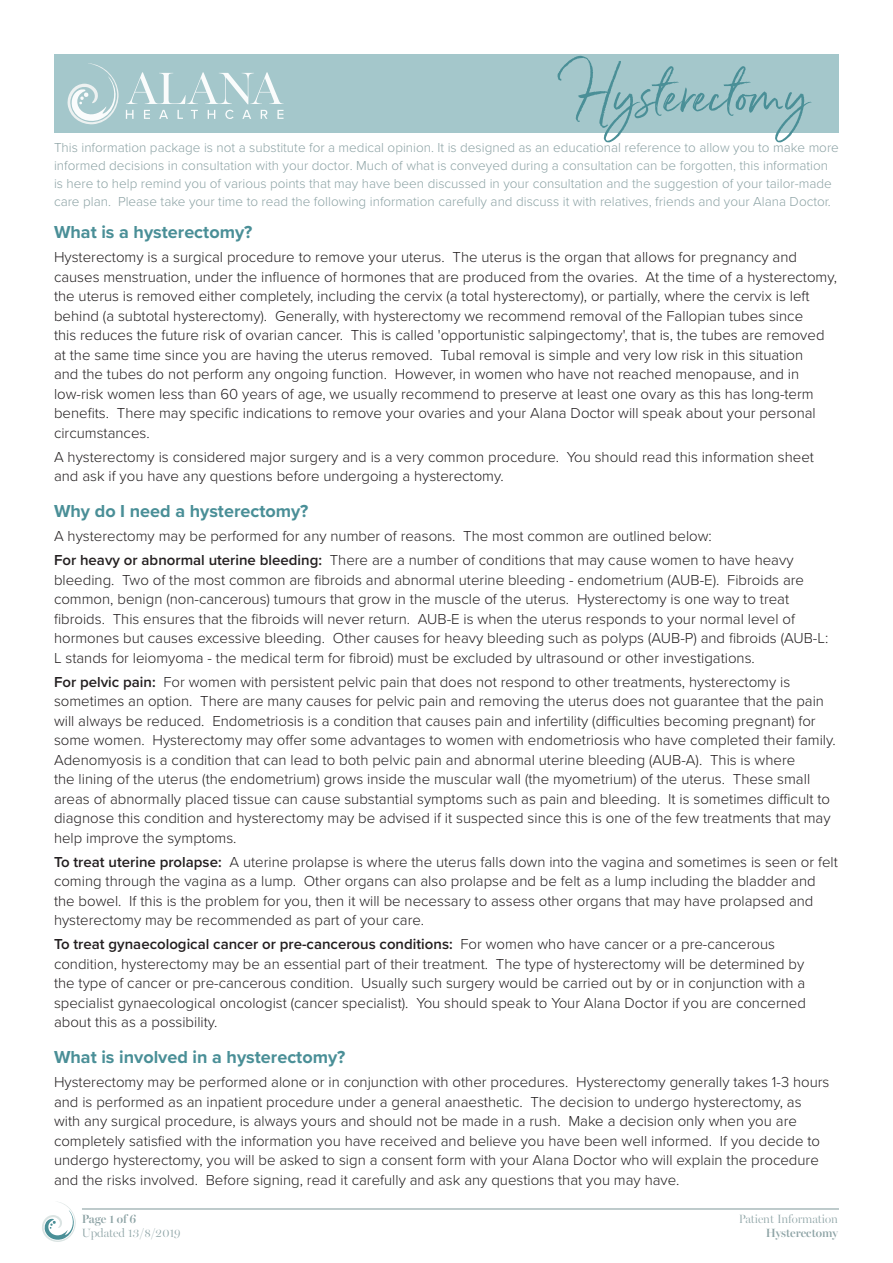
<style>
.page{position:relative;width:893px;height:1263px;background:#fff}
.page>*{position:absolute;margin:0;border:0;box-sizing:border-box;transform-origin:0 0}
.t1{font:67.5px "Serendipity";color:#4a8f97}
.t2{font:700 18px "Proxima Nova";color:#4a8f97}
.t3{font:300 15px/19.5px "Proxima Nova";color:#231f20}
.t4{font:300 13.5px/18px "Proxima Nova";color:#8da3a5}
.t5{font:300 12px "Miller Banner";color:#8da3a5}
.t6{font:600 12px "Miller Banner";color:#8da3a5}
.s1{font-weight:600}
</style>
<div class="page">
<svg style="left:42px;top:1201px;width:34px;height:41px"></svg>
<hr style="left:82px;top:1208px;width:757px;height:1px;background:#8da3a5">
<div style="left:54px;top:54px;width:785px;height:79px;background:#a4c7cb"></div>
<svg style="left:68px;top:63px;width:51px;height:61px"></svg>
<svg style="left:126px;top:72px;width:158px;height:32px"></svg>
<svg style="left:126px;top:110px;width:8px;height:9px"></svg>
<svg style="left:144px;top:110px;width:6px;height:9px"></svg>
<svg style="left:159px;top:110px;width:9px;height:9px"></svg>
<svg style="left:177px;top:110px;width:6px;height:9px"></svg>
<svg style="left:191px;top:110px;width:7px;height:9px"></svg>
<svg style="left:208px;top:110px;width:7px;height:9px"></svg>
<svg style="left:225px;top:110px;width:9px;height:9px"></svg>
<svg style="left:242px;top:110px;width:9px;height:9px"></svg>
<svg style="left:261px;top:110px;width:6px;height:9px"></svg>
<svg style="left:277px;top:110px;width:7px;height:9px"></svg>
<h1 class="t1" style="left:563px;top:51px;width:247px">Hysterectomy</h1>
<p class="t4" style="left:54px;top:138px;width:786px">This information package is not a substitute for a medical opinion. It is designed as an educational reference to allow you to make more informed decisions in consultation with your doctor. Much of what is conveyed during a consultation can be forgotten, this information is here to help remind you of various points that may have been discussed in your consultation and the suggestion of your tailor-made care plan. Please take your time to read the following information carefully and discuss it with relatives, friends and your Alana Doctor.</p>
<p class="t2" style="left:54px;top:219px;width:200px">What is a hysterectomy?</p>
<p class="t3" style="left:54px;top:247px;width:785px">Hysterectomy is a surgical procedure to remove your uterus. The uterus is the organ that allows for pregnancy and causes menstruation, under the influence of hormones that are produced from the ovaries. At the time of a hysterectomy, the uterus is removed either completely, including the cervix (a total hysterectomy), or partially, where the cervix is left behind (a subtotal hysterectomy). Generally, with hysterectomy we recommend removal of the Fallopian tubes since<br>this reduces the future risk of ovarian cancer. This is called 'opportunistic salpingectomy', that is, the tubes are removed at the same time since you are having the uterus removed. Tubal removal is simple and very low risk in this situation<br>and the tubes do not perform any ongoing function. However, in women who have not reached menopause, and in low-risk women less than 60 years of age, we usually recommend to preserve at least one ovary as this has long-term benefits. There may specific indications to remove your ovaries and your Alana Doctor will speak about your personal circumstances.</p>
<p class="t3" style="left:54px;top:446px;width:761px">A hysterectomy is considered major surgery and is a very common procedure. You should read this information sheet and ask if you have any questions before undergoing a hysterectomy.</p>
<p class="t2" style="left:54px;top:498px;width:256px">Why do I need a hysterectomy?</p>
<p class="t3" style="left:54px;top:524px;width:741px;line-height:24px">A hysterectomy may be performed for any number of reasons. The most common are outlined below:<br><span class="s1">For heavy or abnormal uterine bleeding:</span> There are a number of conditions that may cause women to have heavy</p>
<p class="t3" style="left:54px;top:569px;width:776px">bleeding. Two of the most common are fibroids and abnormal uterine bleeding - endometrium (AUB-E). Fibroids are common, benign (non-cancerous) tumours that grow in the muscle of the uterus. Hysterectomy is one way to treat fibroids. This ensures that the fibroids will never return. AUB-E is when the uterus responds to your normal level of hormones but causes excessive bleeding. Other causes for heavy bleeding such as polyps (AUB-P) and fibroids (AUB-L:<br>L stands for leiomyoma - the medical term for fibroid) must be excluded by ultrasound or other investigations.</p>
<p class="t3" style="left:54px;top:671px;width:783px"><span class="s1">For pelvic pain:</span> For women with persistent pelvic pain that does not respond to other treatments, hysterectomy is sometimes an option. There are many causes for pelvic pain and removing the uterus does not guarantee that the pain will always be reduced. Endometriosis is a condition that causes pain and infertility (difficulties becoming pregnant) for some women. Hysterectomy may offer some advantages to women with endometriosis who have completed their family.<br>Adenomyosis is a condition that can lead to both pelvic pain and abnormal uterine bleeding (AUB-A). This is where<br>the lining of the uterus (the endometrium) grows inside the muscular wall (the myometrium) of the uterus. These small areas of abnormally placed tissue can cause substantial symptoms such as pain and bleeding. It is sometimes difficult to diagnose this condition and hysterectomy may be advised if it suspected since this is one of the few treatments that may help improve the symptoms.</p>
<p class="t3" style="left:54px;top:851px;width:785px"><span class="s1">To treat uterine prolapse:</span> A uterine prolapse is where the uterus falls down into the vagina and sometimes is seen or felt coming through the vagina as a lump. Other organs can also prolapse and be felt as a lump including the bladder and the bowel. If this is the problem for you, then it will be necessary to assess other organs that may have prolapsed and hysterectomy may be recommended as part of your care.</p>
<p class="t3" style="left:54px;top:934px;width:753px"><span class="s1">To treat gynaecological cancer or pre-cancerous conditions:</span> For women who have cancer or a pre-cancerous condition, hysterectomy may be an essential part of their treatment. The type of hysterectomy will be determined by the type of cancer or pre-cancerous condition. Usually such surgery would be carried out by or in conjunction with a specialist gynaecological oncologist (cancer specialist). You should speak to Your Alana Doctor if you are concerned about this as a possibility.</p>
<p class="t2" style="left:54px;top:1044px;width:293px">What is involved in a hysterectomy?</p>
<p class="t3" style="left:54px;top:1072px;width:777px">Hysterectomy may be performed alone or in conjunction with other procedures. Hysterectomy generally takes 1-3 hours and is performed as an inpatient procedure under a general anaesthetic. The decision to undergo hysterectomy, as with any surgical procedure, is always yours and should not be made in a rush. Make a decision only when you are completely satisfied with the information you have received and believe you have been well informed. If you decide to undergo hysterectomy, you will be asked to sign a consent form with your Alana Doctor who will explain the procedure and the risks involved. Before signing, read it carefully and ask any questions that you may have.</p>
<p class="t6" style="left:82px;top:1212px;width:56px">Page 1 of 6</p>
<p class="t5" style="left:739px;top:1212px;width:101px">Patient Information</p>
<p class="t5" style="left:82px;top:1226px;width:100px">Updated 13/8/2019</p>
<p class="t6" style="left:766px;top:1226px;width:74px">Hysterectomy</p>
</div>
